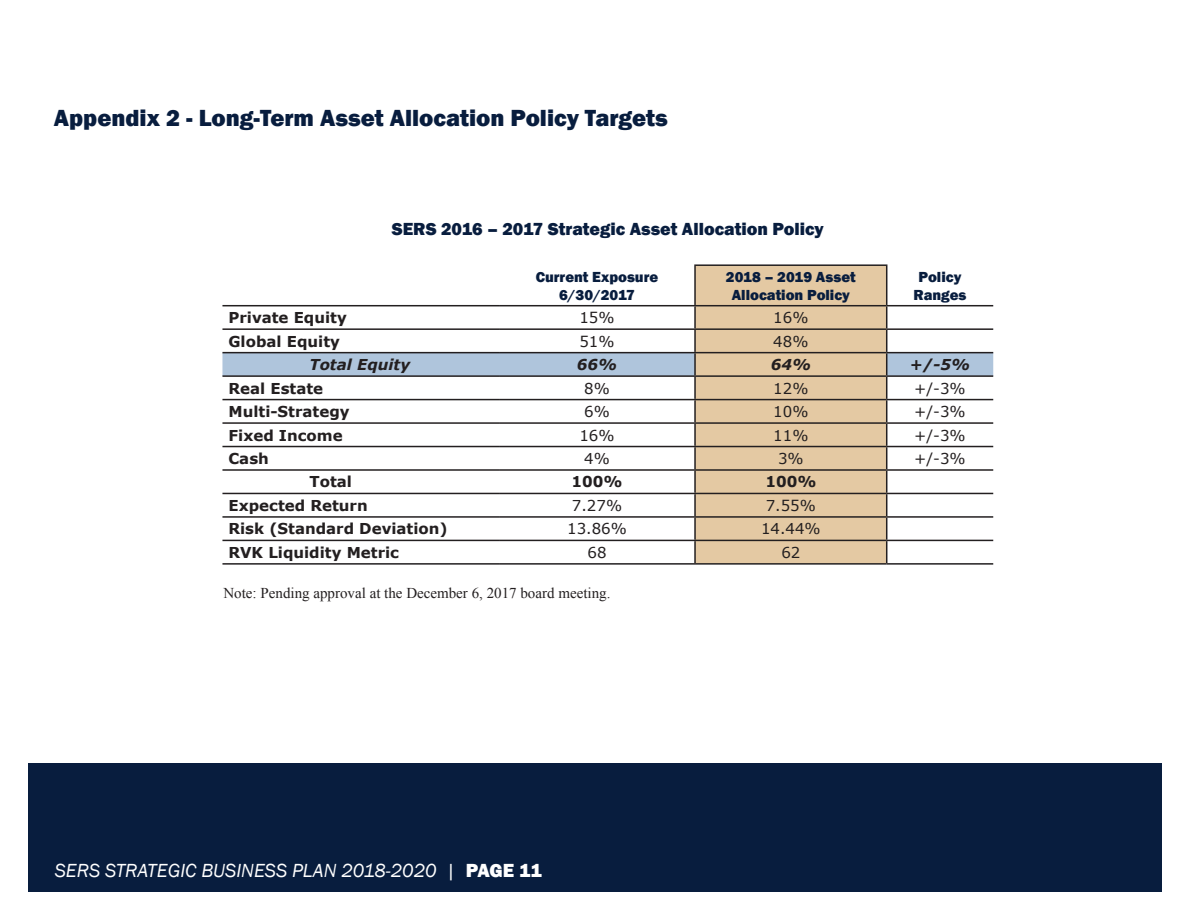
<style>
.page{position:relative;width:1188px;height:918px;background:#fff}
.page>*{position:absolute;margin:0;border:0;box-sizing:border-box;transform-origin:0 0}
.t1{font:800 24px "Franklin Gothic";color:#081d3e}
.t2{font:italic 19.5px "Franklin Gothic";color:#fff}
.t3{font:800 18px "Franklin Gothic";color:#081d3e}
.t4{font:700 15px "Verdana";color:#231f20}
.t5{font:15px "Verdana";color:#231f20}
.t6{font:800 15px/18px "Franklin Gothic";color:#081d3e;text-align:center}
.t7{font:15px "Times New Roman";color:#231f20}
.t8{font:italic 700 15px "Verdana";color:#231f20}
.s1{font-style:normal}
.s2{font-weight:800;font-style:normal}
</style>
<div class="page">
<div style="left:28px;top:764px;width:1134px;height:128px;background:#081d3e"></div>
<div style="left:696px;top:266px;width:190px;height:39px;background:#e4c9a3"></div>
<hr style="left:222px;top:305px;width:277px;height:1px;background:#231f20">
<hr style="left:499px;top:305px;width:196px;height:1px;background:#231f20">
<hr style="left:887px;top:305px;width:106px;height:1px;background:#231f20">
<hr style="left:222px;top:563px;width:277px;height:2px;background:#231f20">
<hr style="left:499px;top:563px;width:196px;height:2px;background:#231f20">
<hr style="left:887px;top:563px;width:106px;height:2px;background:#231f20">
<hr style="left:694px;top:264px;width:193px;height:2px;background:#231f20">
<hr style="left:694px;top:266px;width:2px;height:39px;background:#231f20">
<hr style="left:886px;top:266px;width:1px;height:39px;background:#231f20">
<hr style="left:695px;top:305px;width:192px;height:1px;background:#231f20">
<svg style="left:222px;top:306px;width:771px;height:257px"></svg>
<hr style="left:695px;top:563px;width:192px;height:2px;background:#231f20">
<p class="t1" style="left:54px;top:103px;width:615px">Appendix 2 - Long-Term Asset Allocation Policy Targets</p>
<p class="t3" style="left:392px;top:217px;width:434px">SERS 2016 – 2017 Strategic Asset Allocation Policy</p>
<p class="t6" style="left:536px;top:268px;width:124px">Current Exposure<br>6/30/2017</p>
<p class="t6" style="left:726px;top:268px;width:131px">2018 – 2019 Asset<br>Allocation Policy</p>
<p class="t6" style="left:913px;top:268px;width:55px">Policy<br>Ranges</p>
<p class="t4" style="left:228px;top:308px;width:120px">Private Equity</p>
<p class="t5" style="left:579px;top:308px;width:37px">15%</p>
<p class="t5" style="left:773px;top:308px;width:37px">16%</p>
<p class="t4" style="left:228px;top:332px;width:113px">Global Equity</p>
<p class="t5" style="left:579px;top:332px;width:37px">51%</p>
<p class="t5" style="left:773px;top:332px;width:37px">48%</p>
<p class="t8" style="left:309px;top:355px;width:102px">Total Equity</p>
<p class="t8" style="left:577px;top:355px;width:42px">66%</p>
<p class="t8" style="left:771px;top:355px;width:42px">64%</p>
<p class="t8" style="left:910px;top:355px;width:62px">+/-5%</p>
<p class="t4" style="left:228px;top:379px;width:96px">Real Estate</p>
<p class="t5" style="left:584px;top:379px;width:27px">8%</p>
<p class="t5" style="left:773px;top:379px;width:37px">12%</p>
<p class="t5" style="left:914px;top:379px;width:53px">+/-3%</p>
<p class="t4" style="left:228px;top:402px;width:123px">Multi-Strategy</p>
<p class="t5" style="left:584px;top:402px;width:27px">6%</p>
<p class="t5" style="left:773px;top:402px;width:37px">10%</p>
<p class="t5" style="left:914px;top:402px;width:53px">+/-3%</p>
<p class="t4" style="left:228px;top:426px;width:116px">Fixed Income</p>
<p class="t5" style="left:579px;top:426px;width:37px">16%</p>
<p class="t5" style="left:773px;top:426px;width:37px">11%</p>
<p class="t5" style="left:914px;top:426px;width:53px">+/-3%</p>
<p class="t4" style="left:228px;top:449px;width:42px">Cash</p>
<p class="t5" style="left:584px;top:449px;width:27px">4%</p>
<p class="t5" style="left:778px;top:449px;width:27px">3%</p>
<p class="t5" style="left:914px;top:449px;width:53px">+/-3%</p>
<p class="t4" style="left:309px;top:472px;width:44px">Total</p>
<p class="t4" style="left:572px;top:472px;width:53px">100%</p>
<p class="t4" style="left:765px;top:472px;width:53px">100%</p>
<p class="t4" style="left:228px;top:496px;width:141px">Expected Return</p>
<p class="t5" style="left:572px;top:496px;width:52px">7.27%</p>
<p class="t5" style="left:766px;top:496px;width:52px">7.55%</p>
<p class="t4" style="left:228px;top:519px;width:221px">Risk (Standard Deviation)</p>
<p class="t5" style="left:567px;top:519px;width:61px">13.86%</p>
<p class="t5" style="left:761px;top:519px;width:61px">14.44%</p>
<p class="t4" style="left:228px;top:543px;width:172px">RVK Liquidity Metric</p>
<p class="t5" style="left:588px;top:543px;width:21px">68</p>
<p class="t5" style="left:781px;top:543px;width:21px">62</p>
<p class="t7" style="left:223px;top:583px;width:389px">Note: Pending approval at the December 6, 2017 board meeting.</p>
<p class="t2" style="left:55px;top:858px;width:489px">SERS STRATEGIC BUSINESS PLAN 2018-2020 <span class="s1">|</span> <span class="s2">PAGE 11</span></p>
</div>
